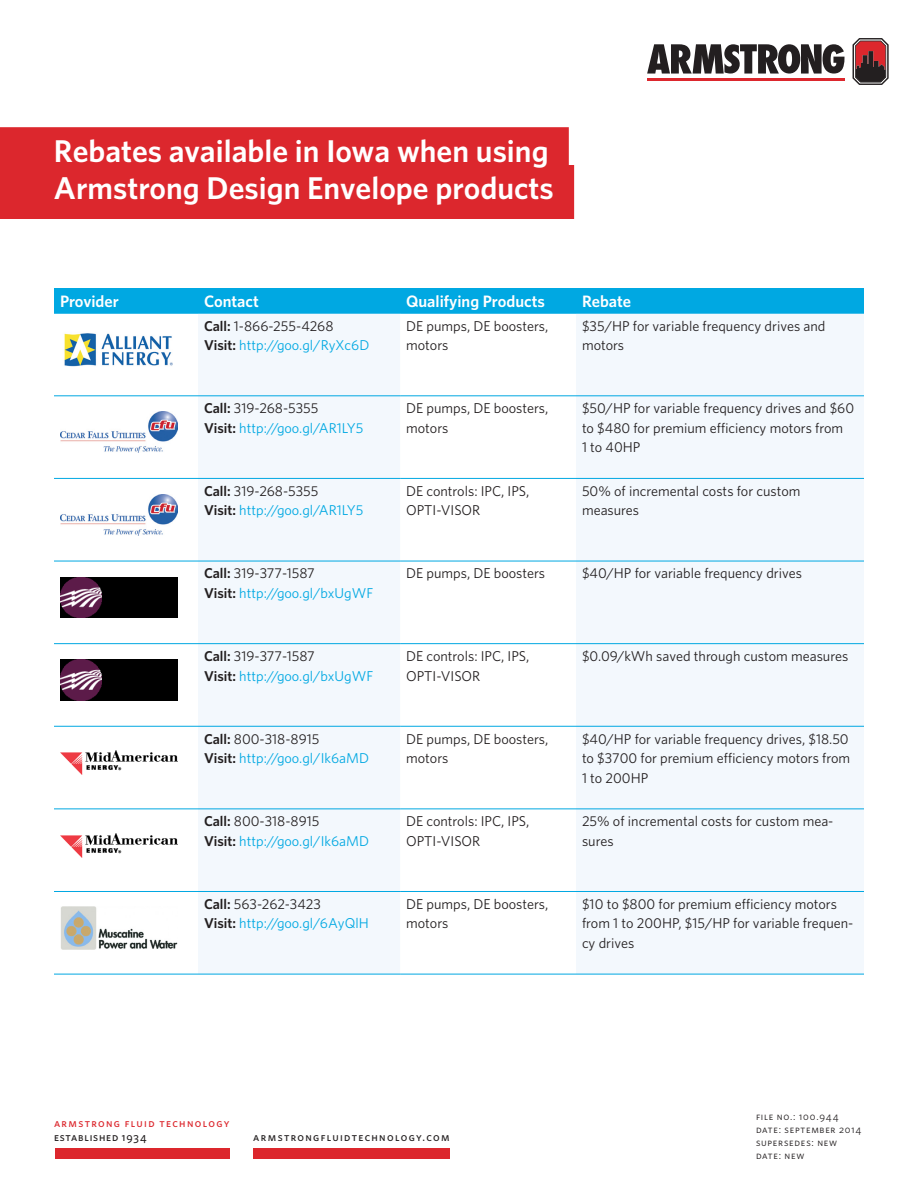
<style>
.page{position:relative;width:918px;height:1188px;background:#fff}
.page>*{position:absolute;margin:0;border:0;box-sizing:border-box;transform-origin:0 0}
.t1{font:600 31.5px/37.8px "Whitney A";color:#fff}
.t2{font:600 16.5px "Whitney A";color:#fff}
.t3{font:14.25px/19.5px "Whitney A";color:#231f20}
.t4{font:14.25px "Whitney A";color:#00a8e2}
.t5{font:11.55px/13.8px "Whitney A Medium SC";letter-spacing:.11em;color:#dc272d}
.t6{font:11.55px "Whitney A Medium SC";letter-spacing:.115em;color:#231f20}
.t7{font:10.5px "Whitney A Book SC";letter-spacing:.07em;color:#231f20}
.s1{font-weight:600}
.s2{font-weight:600;color:#231f20}
.s3{color:#231f20}
</style>
<div class="page">
<svg style="left:647px;top:44px;width:197px;height:30px"></svg>
<hr style="left:647px;top:78px;width:197px;height:3px;background:#dc272d">
<svg style="left:853px;top:38px;width:36px;height:47px;background:#804447"></svg>
<div style="left:0;top:127px;width:569px;height:54px;background:#dc272d"></div>
<div style="left:0;top:165px;width:574px;height:54px;background:#dc272d"></div>
<div style="left:54px;top:288px;width:810px;height:25px;background:#00a8e2"></div>
<svg style="left:198px;top:314px;width:666px;height:660px;fill:#f3f8fd"></svg>
<hr style="left:54px;top:313px;width:144px;height:1px;background:#00a8e2">
<hr style="left:198px;top:313px;width:202px;height:1px;background:#00a8e2">
<hr style="left:400px;top:313px;width:176px;height:1px;background:#00a8e2">
<hr style="left:576px;top:313px;width:288px;height:1px;background:#00a8e2">
<hr style="left:54px;top:396px;width:144px;height:1px;background:#00a8e2">
<hr style="left:198px;top:396px;width:202px;height:1px;background:#00a8e2">
<hr style="left:400px;top:396px;width:176px;height:1px;background:#00a8e2">
<hr style="left:576px;top:396px;width:288px;height:1px;background:#00a8e2">
<hr style="left:54px;top:478px;width:144px;height:1px;background:#00a8e2">
<hr style="left:198px;top:478px;width:202px;height:1px;background:#00a8e2">
<hr style="left:400px;top:478px;width:176px;height:1px;background:#00a8e2">
<hr style="left:576px;top:478px;width:288px;height:1px;background:#00a8e2">
<hr style="left:54px;top:561px;width:144px;height:1px;background:#00a8e2">
<hr style="left:198px;top:561px;width:202px;height:1px;background:#00a8e2">
<hr style="left:400px;top:561px;width:176px;height:1px;background:#00a8e2">
<hr style="left:576px;top:561px;width:288px;height:1px;background:#00a8e2">
<hr style="left:54px;top:643px;width:144px;height:1px;background:#00a8e2">
<hr style="left:198px;top:643px;width:202px;height:1px;background:#00a8e2">
<hr style="left:400px;top:643px;width:176px;height:1px;background:#00a8e2">
<hr style="left:576px;top:643px;width:288px;height:1px;background:#00a8e2">
<hr style="left:54px;top:726px;width:144px;height:1px;background:#00a8e2">
<hr style="left:198px;top:726px;width:202px;height:1px;background:#00a8e2">
<hr style="left:400px;top:726px;width:176px;height:1px;background:#00a8e2">
<hr style="left:576px;top:726px;width:288px;height:1px;background:#00a8e2">
<hr style="left:54px;top:809px;width:144px;height:1px;background:#00a8e2">
<hr style="left:198px;top:809px;width:202px;height:1px;background:#00a8e2">
<hr style="left:400px;top:809px;width:176px;height:1px;background:#00a8e2">
<hr style="left:576px;top:809px;width:288px;height:1px;background:#00a8e2">
<hr style="left:54px;top:891px;width:144px;height:1px;background:#00a8e2">
<hr style="left:198px;top:891px;width:202px;height:1px;background:#00a8e2">
<hr style="left:400px;top:891px;width:176px;height:1px;background:#00a8e2">
<hr style="left:576px;top:891px;width:288px;height:1px;background:#00a8e2">
<hr style="left:54px;top:974px;width:144px;height:1px;background:#00a8e2">
<hr style="left:198px;top:974px;width:202px;height:1px;background:#00a8e2">
<hr style="left:400px;top:974px;width:176px;height:1px;background:#00a8e2">
<hr style="left:576px;top:974px;width:288px;height:1px;background:#00a8e2">
<img style="left:64px;top:333px;width:109px;height:34px">
<img style="left:60px;top:412px;width:117px;height:41px">
<img style="left:60px;top:494px;width:117px;height:41px">
<img style="left:60px;top:577px;width:117px;height:41px">
<img style="left:60px;top:660px;width:117px;height:40px">
<img style="left:60px;top:751px;width:117px;height:24px">
<img style="left:60px;top:833px;width:117px;height:25px">
<img style="left:61px;top:907px;width:116px;height:42px">
<div style="left:55px;top:1149px;width:174px;height:10px;background:#dc272d"></div>
<div style="left:253px;top:1149px;width:197px;height:10px;background:#dc272d"></div>
<p class="t1" style="left:54px;top:131px;width:501px">Rebates available in Iowa when using<br>Armstrong Design Envelope products</p>
<p class="t2" style="left:60px;top:290px;width:60px">Provider</p>
<p class="t2" style="left:204px;top:290px;width:56px">Contact</p>
<p class="t2" style="left:406px;top:290px;width:140px">Qualifying Products</p>
<p class="t2" style="left:582px;top:290px;width:51px">Rebate</p>
<p class="t3" style="left:204px;top:316px;width:131px"><span class="s1">Call:</span> 1-866-255-4268</p>
<p class="t4" style="left:204px;top:336px;width:167px"><span class="s2">Visit:</span> http://goo.gl/RyXc6D</p>
<p class="t3" style="left:406px;top:316px;width:144px">DE pumps, DE boosters, motors</p>
<p class="t3" style="left:582px;top:316px;width:245px">$35/HP for variable frequency drives and motors</p>
<p class="t3" style="left:204px;top:398px;width:116px"><span class="s1">Call:</span> 319-268-5355</p>
<p class="t4" style="left:204px;top:418px;width:161px"><span class="s2">Visit:</span> http://goo.gl/AR1LY5</p>
<p class="t3" style="left:406px;top:398px;width:144px">DE pumps, DE boosters, motors</p>
<p class="t3" style="left:582px;top:398px;width:274px">$50/HP for variable frequency drives and $60 to $480 for premium efficiency motors from<br>1 to 40HP</p>
<p class="t3" style="left:204px;top:481px;width:116px"><span class="s1">Call:</span> 319-268-5355</p>
<p class="t4" style="left:204px;top:501px;width:161px"><span class="s2">Visit:</span> http://goo.gl/AR1LY5</p>
<p class="t3" style="left:406px;top:481px;width:125px">DE controls: IPC, IPS,<br>OPTI-VISOR</p>
<p class="t3" style="left:582px;top:481px;width:220px">50% of incremental costs for custom measures</p>
<p class="t3" style="left:204px;top:563px;width:112px"><span class="s1">Call:</span> 319-377-1587</p>
<p class="t4" style="left:204px;top:584px;width:171px"><span class="s2">Visit:</span> http://goo.gl/bxUgWF</p>
<p class="t3" style="left:406px;top:563px;width:141px">DE pumps, DE boosters</p>
<p class="t3" style="left:582px;top:563px;width:222px">$40/HP for variable frequency drives</p>
<p class="t3" style="left:204px;top:646px;width:112px"><span class="s1">Call:</span> 319-377-1587</p>
<p class="t4" style="left:204px;top:666px;width:171px"><span class="s2">Visit:</span> http://goo.gl/bxUgWF</p>
<p class="t3" style="left:406px;top:646px;width:125px">DE controls: IPC, IPS,<br>OPTI-VISOR</p>
<p class="t3" style="left:582px;top:646px;width:268px">$0.09/kWh saved through custom measures</p>
<p class="t3" style="left:204px;top:729px;width:117px"><span class="s1">Call:</span> 800-318-8915</p>
<p class="t4" style="left:204px;top:749px;width:167px"><span class="s2">Visit:</span> http://goo.gl/Ik6aMD</p>
<p class="t3" style="left:406px;top:729px;width:144px">DE pumps, DE boosters, motors</p>
<p class="t3" style="left:582px;top:729px;width:270px;text-align:justify">$40/HP for variable frequency drives, $18.50 to $3700 for premium efficiency motors from 1 to 200HP</p>
<p class="t3" style="left:204px;top:811px;width:117px"><span class="s1">Call:</span> 800-318-8915</p>
<p class="t4" style="left:204px;top:831px;width:167px"><span class="s2">Visit:</span> http://goo.gl/Ik6aMD</p>
<p class="t3" style="left:406px;top:811px;width:125px">DE controls: IPC, IPS,<br>OPTI-VISOR</p>
<p class="t3" style="left:582px;top:811px;width:253px">25% of incremental costs for custom mea&shy;sures</p>
<p class="t3" style="left:204px;top:894px;width:118px"><span class="s1">Call:</span> 563-262-3423</p>
<p class="t4" style="left:204px;top:914px;width:166px"><span class="s2">Visit:</span> http://goo.gl/6AyQlH</p>
<p class="t3" style="left:406px;top:894px;width:144px">DE pumps, DE boosters, motors</p>
<p class="t3" style="left:582px;top:894px;width:273px">$10 to $800 for premium efficiency motors from 1 to 200HP, $15/HP for variable frequen&shy;cy drives</p>
<p class="t5" style="left:54px;top:1116px;width:177px">armstrong fluid technology <span class="s3">established 1934</span></p>
<p class="t6" style="left:253px;top:1129px;width:198px">armstrongfluidtechnology.com</p>
<p class="t7" style="left:756px;top:1110px;width:84px">file no.: 100.944</p>
<p class="t7" style="left:756px;top:1122px;width:107px">date: september 2014</p>
<p class="t7" style="left:756px;top:1135px;width:83px">supersedes: new</p>
<p class="t7" style="left:756px;top:1148px;width:50px">date: new</p>
</div>
